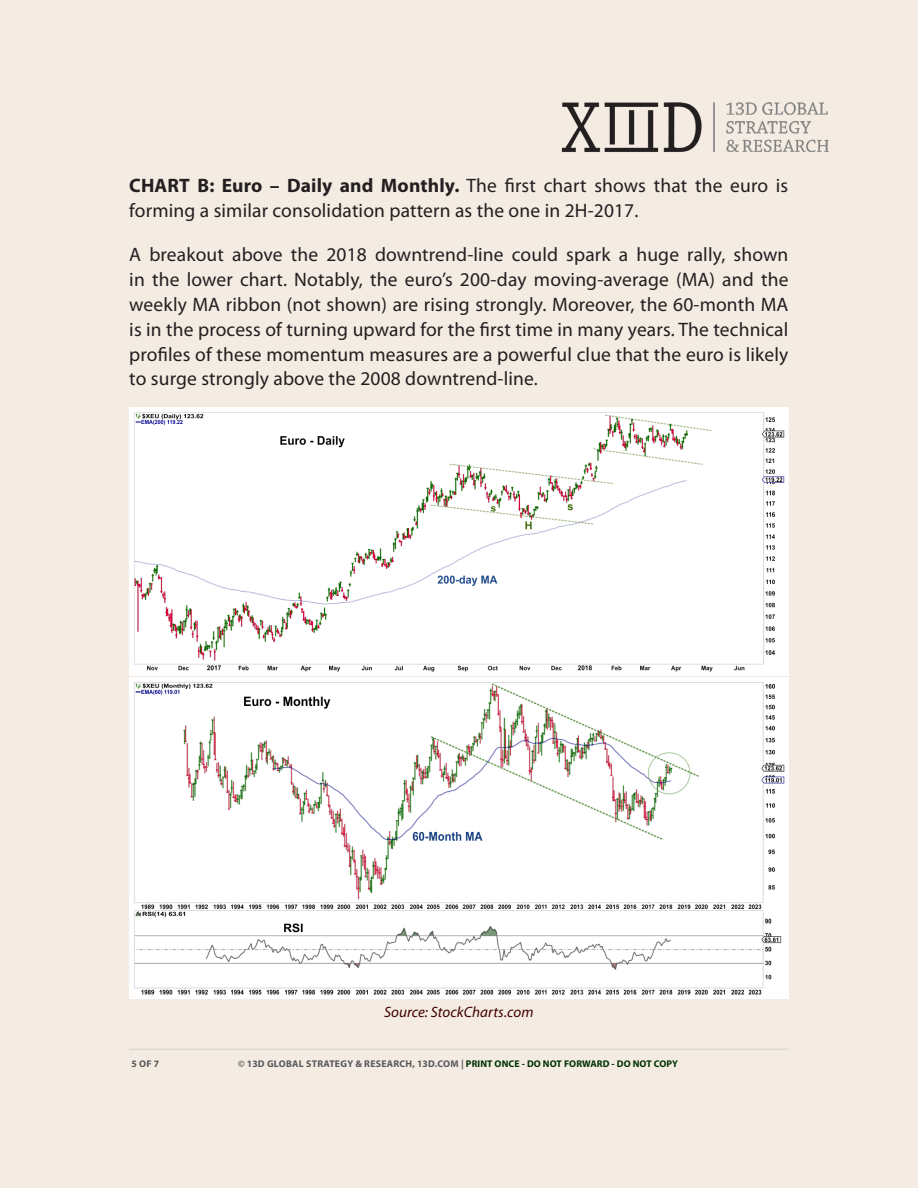
<style>
.page{position:relative;width:918px;height:1188px;background:#f4ece3}
.page>*{position:absolute;margin:0;border:0;box-sizing:border-box;transform-origin:0 0}
.body-regular{font:19.5px/24.9px "Myriad Pro";letter-spacing:.01em;color:#231f20}
.chart-table-credit-a{font:italic 15px "Myriad Pro";letter-spacing:.005em;color:#400000}
.t1{font:700 9.75px "Myriad Pro";letter-spacing:.01em;color:#57585a}
.s1{font-weight:700}
.s2{color:#003100}
</style>
<div class="page">
<hr style="left:129px;top:1049px;width:659px;height:1px;background:#231f20">
<img style="left:561px;top:102px;width:268px;height:50px">
<img style="left:129px;top:408px;width:659px;height:267px">
<img style="left:129px;top:678px;width:659px;height:321px">
<p class="body-regular" style="left:129px;top:172px;width:661px"><span class="s1">CHART B: Euro – Daily and Monthly.</span> The first chart shows that the euro is forming a similar consolidation pattern as the one in 2H-2017.</p>
<p class="body-regular" style="left:129px;top:242px;width:661px;text-align:justify">A breakout above the 2018 downtrend-line could spark a huge rally, shown in the lower chart. Notably, the euro’s 200-day moving-average (MA) and the weekly MA ribbon (not shown) are rising strongly. Moreover, the 60-month MA is in the process of turning upward for the first time in many years. The technical profiles of these momentum measures are a powerful clue that the euro is likely to surge strongly above the 2008 downtrend-line.</p>
<p class="chart-table-credit-a" style="left:384px;top:1002px;width:151px">Source: StockCharts.com</p>
<p class="t1" style="left:132px;top:1058px;width:29px">5 OF 7</p>
<p class="t1" style="left:238px;top:1058px;width:441px">© 13D GLOBAL STRATEGY &amp; RESEARCH, 13D.COM | <span class="s2">PRINT ONCE - DO NOT FORWARD - DO NOT COPY</span></p>
</div>
